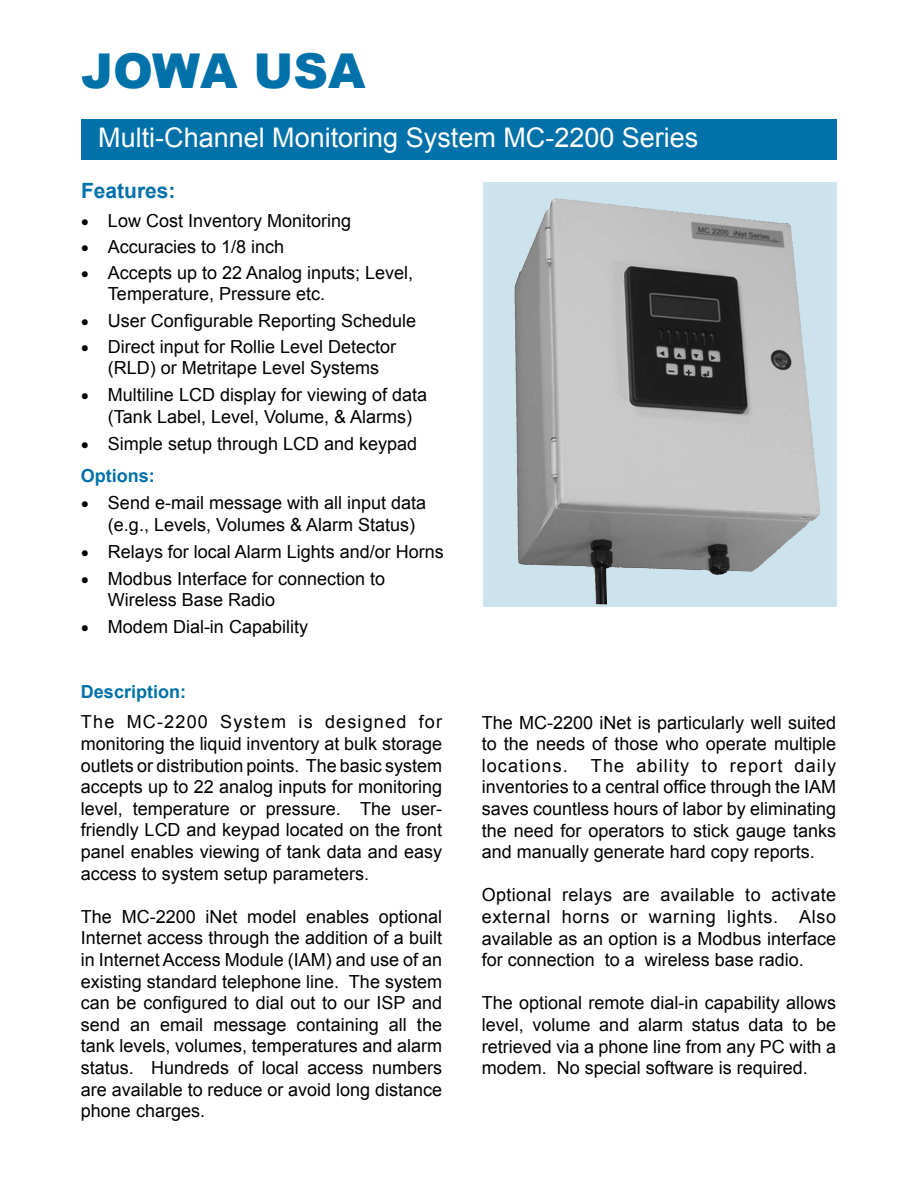
<style>
.page{position:relative;width:918px;height:1188px;background:#fff}
.page>*{position:absolute;margin:0;border:0;box-sizing:border-box;transform-origin:0 0}
.t1{font:900 48px "Arial";color:#0071a9}
.t2{font:27px "Arial";color:#fff}
.t3{font:700 21px "Arial";color:#0071a9}
.t4{font:18px/21.6px "Arial";color:#000;text-align:justify}
.t5{font:700 18px "Arial";color:#0071a9}
.s1{font-weight:700;color:#0071a9}
</style>
<div class="page">
<div style="left:81px;top:119px;width:756px;height:40px;background:#0071a9"></div>
<svg style="left:483px;top:182px;width:354px;height:424px"></svg>
<img style="left:514px;top:200px;width:37px;height:326px">
<h1 class="t1" style="left:81px;top:36px;width:286px">JOWA USA</h1>
<h2 class="t2" style="left:98px;top:120px;width:602px">Multi-Channel Monitoring System MC-2200 Series</h2>
<p class="t3" style="left:81px;top:176px;width:96px">Features:</p>
<p class="t4" style="left:81px;top:210px;width:272px">• Low Cost Inventory Monitoring</p>
<p class="t4" style="left:81px;top:236px;width:205px">• Accuracies to 1/8 inch</p>
<p class="t4" style="left:108px;top:263px;width:307px;line-height:21px;text-indent:-27px">• Accepts up to 22 Analog inputs; Level,<br>Temperature, Pressure etc.</p>
<p class="t4" style="left:81px;top:310px;width:337px">• User Configurable Reporting Schedule</p>
<p class="t4" style="left:81px;top:337px;width:317px;line-height:21px;text-align:center">• Direct input for Rollie Level Detector (RLD) or Metritape Level Systems</p>
<p class="t4" style="left:108px;top:384px;width:321px;text-indent:-27px">• Multiline LCD display for viewing of data (Tank Label, Level, Volume, &amp; Alarms)</p>
<p class="t4" style="left:81px;top:428px;width:338px;line-height:32.4px">• Simple setup through LCD and keypad<br><span class="s1">Options:</span></p>
<p class="t4" style="left:108px;top:492px;width:320px;text-indent:-27px">• Send e-mail message with all input data (e.g., Levels, Volumes &amp; Alarm Status)</p>
<p class="t4" style="left:81px;top:541px;width:364px">• Relays for local Alarm Lights and/or Horns</p>
<p class="t4" style="left:108px;top:568px;width:279px;line-height:21px;text-indent:-27px">• Modbus Interface for connection to<br>Wireless Base Radio</p>
<p class="t4" style="left:81px;top:616px;width:229px">• Modem Dial-in Capability</p>
<p class="t5" style="left:81px;top:680px;width:107px">Description:</p>
<p class="t4" style="left:81px;top:711px;width:363px">The MC-2200 System is designed for monitoring the liquid inventory at bulk storage outlets or distribution points. The basic system accepts up to 22 analog inputs for monitoring level, temperature or pressure. The user&shy;friendly LCD and keypad located on the front panel enables viewing of tank data and easy access to system setup parameters.</p>
<p class="t4" style="left:81px;top:906px;width:363px">The MC-2200 iNet model enables optional Internet access through the addition of a built in Internet Access Module (IAM) and use of an existing standard telephone line. The system can be configured to dial out to our ISP and send an email message containing all the tank levels, volumes, temperatures and alarm status. Hundreds of local access numbers are available to reduce or avoid long distance phone charges.</p>
<p class="t4" style="left:482px;top:712px;width:356px">The MC-2200 iNet is particularly well suited to the needs of those who operate multiple locations.</p>
<p class="t4" style="left:482px;top:755px;width:356px;text-indent:109px">The ability to report daily inventories to a central office through the IAM saves countless hours of labor by eliminating the need for operators to stick gauge tanks and manually generate hard copy reports.</p>
<p class="t4" style="left:482px;top:884px;width:356px">Optional relays are available to activate external horns or warning lights. Also available as an option is a Modbus interface for connection to a wireless base radio.</p>
<p class="t4" style="left:482px;top:992px;width:356px">The optional remote dial-in capability allows level, volume and alarm status data to be retrieved via a phone line from any PC with a modem. No special software is required.</p>
</div>
